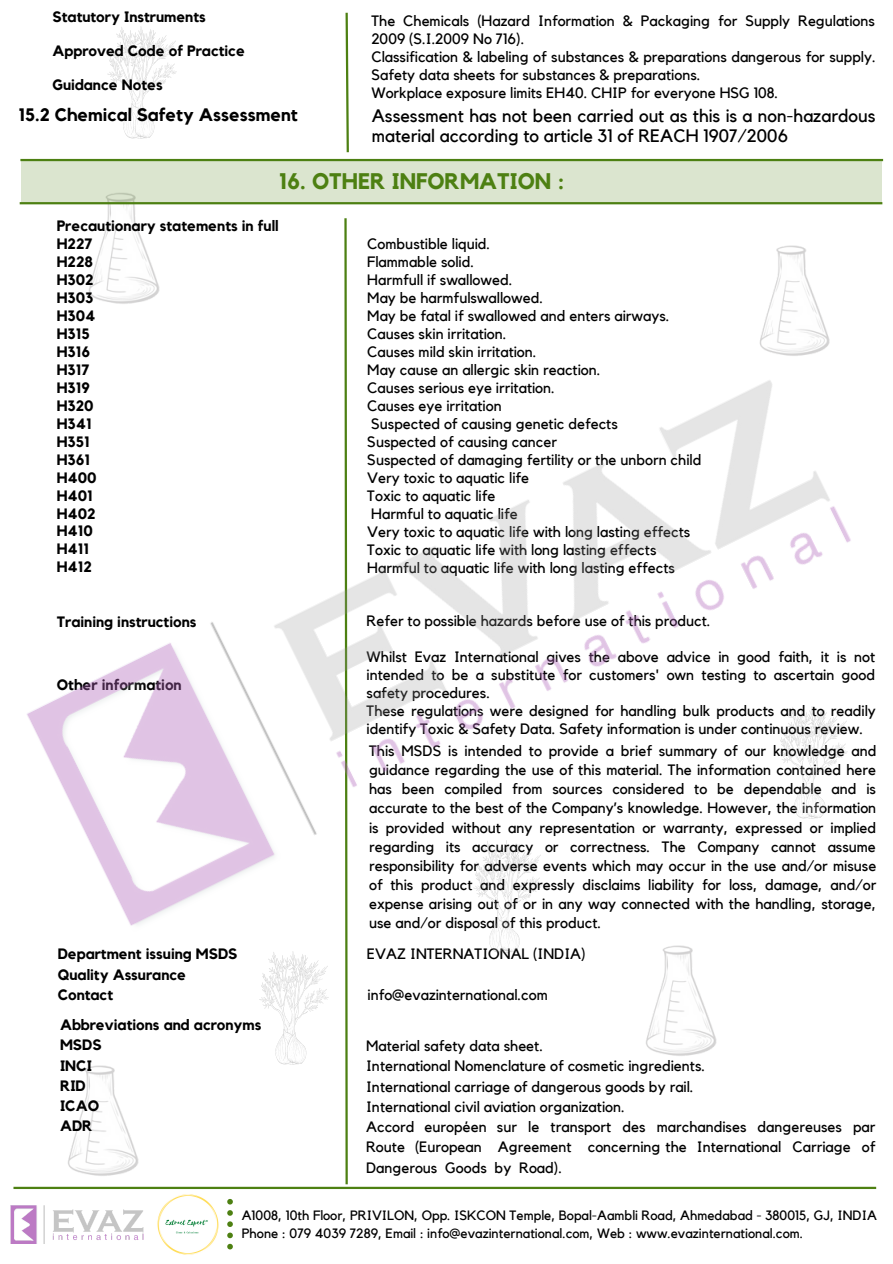
<style>
.page{position:relative;width:893px;height:1264px;background:#fff}
.page>*{position:absolute;margin:0;border:0;box-sizing:border-box;transform-origin:0 0}
.t1{font:700 22.5px "Kollektif";color:#4d8012}
.t2{font:18px/20.2px "Kollektif";color:#000}
.t3{font:700 18px "Kollektif";color:#000}
.t4{font:15px/19px "Kollektif";color:#000;text-align:justify}
.t5{font:700 15px/20.2px "Kollektif";color:#000}
.t6{font:13.5px "Kollektif";color:#000}
</style>
<div class="page">
<svg style="left:344px;top:218px;width:4px;height:967px"></svg>
<img style="left:10px;top:1205px;width:134px;height:37px">
<svg style="left:227px;top:1199px;width:6px;height:50px"></svg>
<img style="left:157px;top:1194px;width:62px;height:60px">
<img style="left:45px;top:1065px;width:111px;height:124px">
<img style="left:66px;top:204px;width:111px;height:65px">
<img style="left:776px;top:245px;width:30px;height:24px">
<img style="left:259px;top:992px;width:69px;height:72px">
<img style="left:108px;top:26px;width:68px;height:113px">
<img style="left:646px;top:992px;width:71px;height:64px">
<hr style="left:20px;top:159px;width:863px;height:2px;background:#4d8012">
<div style="left:21px;top:161px;width:860px;height:42px;background:#dbe5cf"></div>
<hr style="left:20px;top:202px;width:862px;height:2px;background:#4d8012">
<svg style="left:345px;top:12px;width:4px;height:141px"></svg>
<hr style="left:13px;top:1186px;width:863px;height:2px;background:#4d8012">
<img style="left:27px;top:269px;width:824px;height:723px">
<p class="t5" style="left:53px;top:7px;width:155px">Statutory Instruments</p>
<p class="t5" style="left:53px;top:41px;width:194px">Approved Code of Practice</p>
<p class="t5" style="left:53px;top:75px;width:112px">Guidance Notes</p>
<p class="t4" style="left:371px;top:12px;width:505px;line-height:18px">The Chemicals (Hazard Information &amp; Packaging for Supply Regulations<br>2009 (S.I.2009 No 716).</p>
<p class="t4" style="left:371px;top:48px;width:505px;line-height:18px">Classification &amp; labeling of substances &amp; preparations dangerous for supply.<br>Safety data sheets for substances &amp; preparations.</p>
<p class="t4" style="left:371px;top:84px;width:408px">Workplace exposure limits EH40. CHIP for everyone HSG 108.</p>
<p class="t3" style="left:19px;top:106px;width:281px">15.2 Chemical Safety Assessment</p>
<p class="t2" style="left:372px;top:106px;width:505px">Assessment has not been carried out as this is a non-hazardous material according to article 31 of REACH 1907/2006</p>
<p class="t1" style="left:279px;top:171px;width:287px">16. OTHER INFORMATION :</p>
<p class="t5" style="left:57px;top:216px;width:223px">Precautionary statements in full</p>
<p class="t5" style="left:57px;top:234px;width:37px">H227</p>
<p class="t5" style="left:57px;top:252px;width:38px">H228</p>
<p class="t5" style="left:57px;top:270px;width:38px">H302</p>
<p class="t5" style="left:57px;top:288px;width:38px">H303</p>
<p class="t5" style="left:57px;top:306px;width:40px">H304</p>
<p class="t5" style="left:57px;top:324px;width:34px">H315</p>
<p class="t5" style="left:57px;top:342px;width:35px">H316</p>
<p class="t5" style="left:57px;top:360px;width:34px">H317</p>
<p class="t5" style="left:57px;top:378px;width:35px">H319</p>
<p class="t5" style="left:57px;top:396px;width:38px">H320</p>
<p class="t5" style="left:57px;top:414px;width:36px">H341</p>
<p class="t5" style="left:57px;top:432px;width:34px">H351</p>
<p class="t5" style="left:57px;top:450px;width:35px">H361</p>
<p class="t5" style="left:57px;top:468px;width:41px">H400</p>
<p class="t5" style="left:57px;top:486px;width:37px">H401</p>
<p class="t5" style="left:57px;top:503px;width:40px">H402</p>
<p class="t5" style="left:57px;top:521px;width:37px">H410</p>
<p class="t5" style="left:57px;top:539px;width:34px">H411</p>
<p class="t5" style="left:57px;top:557px;width:36px">H412</p>
<p class="t5" style="left:57px;top:612px;width:141px">Training instructions</p>
<p class="t5" style="left:57px;top:675px;width:126px">Other information</p>
<p class="t4" style="left:367px;top:235px;width:124px">Combustible liquid.</p>
<p class="t4" style="left:367px;top:253px;width:108px">Flammable solid.</p>
<p class="t4" style="left:367px;top:271px;width:146px">Harmfull if swallowed.</p>
<p class="t4" style="left:367px;top:289px;width:177px">May be harmfulswallowed.</p>
<p class="t4" style="left:367px;top:307px;width:304px">May be fatal if swallowed and enters airways.</p>
<p class="t4" style="left:367px;top:325px;width:141px">Causes skin irritation.</p>
<p class="t4" style="left:367px;top:343px;width:171px">Causes mild skin irritation.</p>
<p class="t4" style="left:367px;top:361px;width:234px">May cause an allergic skin reaction.</p>
<p class="t4" style="left:367px;top:379px;width:189px">Causes serious eye irritation.</p>
<p class="t4" style="left:367px;top:397px;width:136px">Causes eye irritation</p>
<p class="t4" style="left:371px;top:415px;width:248px">Suspected of causing genetic defects</p>
<p class="t4" style="left:367px;top:433px;width:191px">Suspected of causing cancer</p>
<p class="t4" style="left:367px;top:451px;width:335px">Suspected of damaging fertility or the unborn child</p>
<p class="t4" style="left:367px;top:469px;width:163px">Very toxic to aquatic life</p>
<p class="t4" style="left:367px;top:487px;width:129px">Toxic to aquatic life</p>
<p class="t4" style="left:371px;top:505px;width:148px">Harmful to aquatic life</p>
<p class="t4" style="left:367px;top:523px;width:324px">Very toxic to aquatic life with long lasting effects</p>
<p class="t4" style="left:367px;top:541px;width:291px">Toxic to aquatic life with long lasting effects</p>
<p class="t4" style="left:367px;top:559px;width:309px">Harmful to aquatic life with long lasting effects</p>
<p class="t4" style="left:366px;top:612px;width:345px">Refer to possible hazards before use of this product.</p>
<p class="t4" style="left:366px;top:648px;width:510px;line-height:18px">Whilst Evaz International gives the above advice in good faith, it is not intended to be a substitute for customers' own testing to ascertain good safety procedures.</p>
<p class="t4" style="left:366px;top:702px;width:510px;line-height:18px">These regulations were designed for handling bulk products and to readily identify Toxic &amp; Safety Data. Safety information is under continuous review.</p>
<p class="t4" style="left:369px;top:742px;width:509px">This MSDS is intended to provide a brief summary of our knowledge and guidance regarding the use of this material. The information contained here has been compiled from sources considered to be dependable and is accurate to the best of the Company’s knowledge. However, the information is provided without any representation or warranty, expressed or implied regarding its accuracy or correctness. The Company cannot assume responsibility for adverse events which may occur in the use and/or misuse of this product and expressly disclaims liability for loss, damage, and/or expense arising out of or in any way connected with the handling, storage, use and/or disposal of this product.</p>
<p class="t5" style="left:58px;top:944px;width:181px">Department issuing MSDS</p>
<p class="t4" style="left:367px;top:945px;width:220px">EVAZ INTERNATIONAL (INDIA)</p>
<p class="t5" style="left:58px;top:964px;width:130px">Quality Assurance</p>
<p class="t5" style="left:58px;top:985px;width:57px">Contact</p>
<p class="t4" style="left:367px;top:985px;width:182px">info@evazinternational.com</p>
<p class="t5" style="left:60px;top:1015px;width:203px">Abbreviations and acronyms<br>MSDS</p>
<p class="t5" style="left:60px;top:1055px;width:33px">INCI</p>
<p class="t5" style="left:60px;top:1076px;width:27px">RID</p>
<p class="t5" style="left:60px;top:1096px;width:41px">ICAO</p>
<p class="t5" style="left:60px;top:1116px;width:34px">ADR</p>
<p class="t4" style="left:366px;top:1036px;width:178px">Material safety data sheet.</p>
<p class="t4" style="left:366px;top:1057px;width:340px">International Nomenclature of cosmetic ingredients.</p>
<p class="t4" style="left:366px;top:1077px;width:329px">International carriage of dangerous goods by rail.</p>
<p class="t4" style="left:366px;top:1097px;width:260px">International civil aviation organization.</p>
<p class="t4" style="left:366px;top:1117px;width:511px;line-height:20.2px">Accord européen sur le transport des marchandises dangereuses par Route (European Agreement concerning the International Carriage of Dangerous Goods by Road).</p>
<p class="t6" style="left:242px;top:1208px;width:636px">A1008, 10th Floor, PRIVILON, Opp. ISKCON Temple, Bopal-Aambli Road, Ahmedabad - 380015, GJ, INDIA</p>
<p class="t6" style="left:242px;top:1226px;width:562px">Phone : 079 4039 7289, Email : info@evazinternational.com, Web : www.evazinternational.com.</p>
</div>
